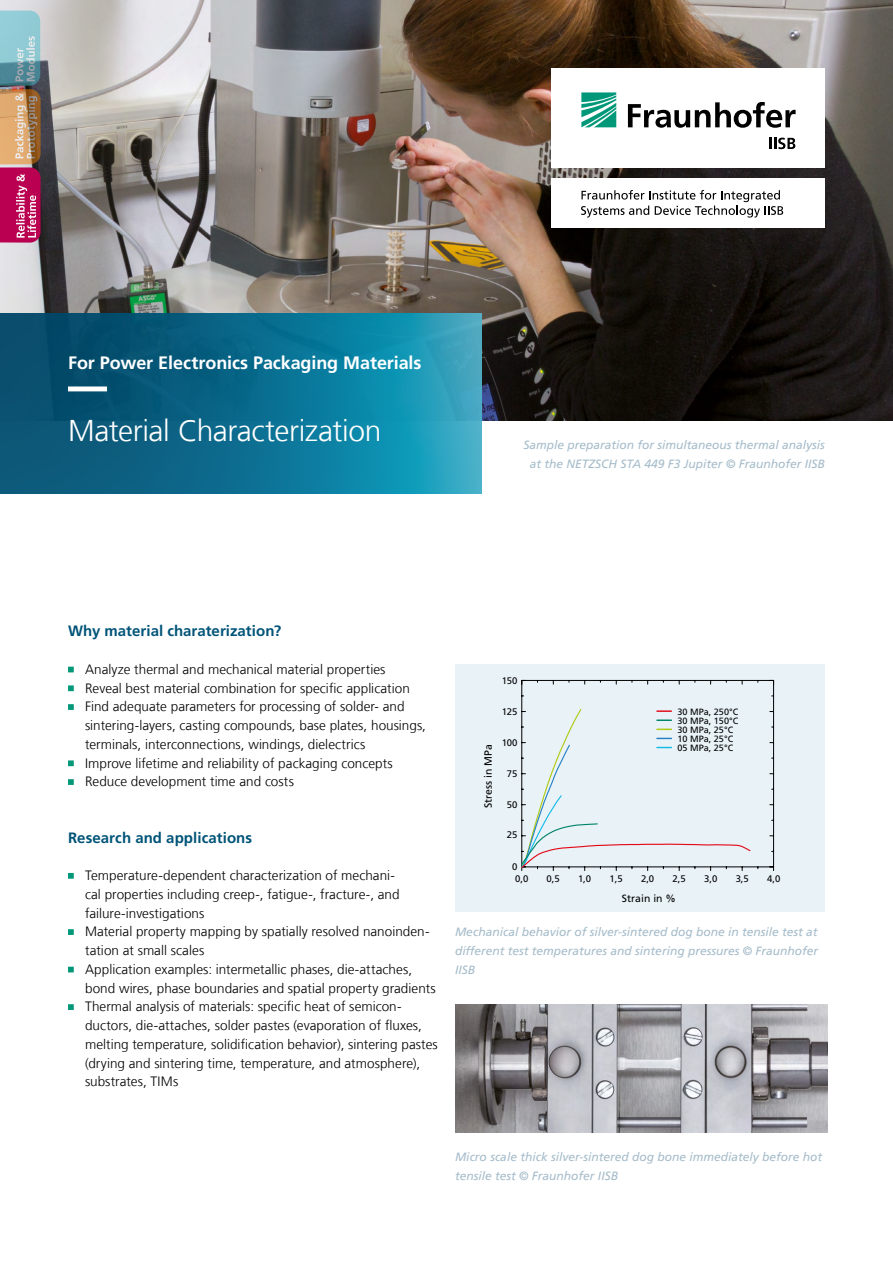
<style>
.page{position:relative;width:893px;height:1263px;background:#fff}
.page>*{position:absolute;margin:0;border:0;box-sizing:border-box;transform-origin:0 0}
.t1{font:300 30px "Frutiger LT Com";letter-spacing:-.015em;color:#fff}
.t2{font:700 18px "Frutiger LT Com";letter-spacing:-.005em;color:#fff}
.t3{font:700 15px "Frutiger LT Com";letter-spacing:.005em;color:#005478}
.t4{font:300 13.5px/18.8px "Frutiger LT Com";letter-spacing:.005em;color:#000}
.t5{font:italic 12px/18.8px "Frutiger LT Com";color:#a5bcca;text-align:center}
.t6{font:10.5px "Frutiger LT Com";color:#010202}
.t7{font:9.6px "Frutiger LT Com";color:#010202}
.t8{font:9.15px/9.1px "Frutiger LT Com";color:#010202}
</style>
<div class="page">
<img style="left:0;top:0;width:893px;height:421px">
<div style="left:455px;top:664px;width:369px;height:247px;background:#e9f2f7"></div>
<img style="left:456px;top:1005px;width:372px;height:127px">
<hr style="left:773px;top:680px;width:1px;height:187px;background:#000">
<hr style="left:521px;top:680px;width:1px;height:187px;background:#000">
<hr style="left:522px;top:680px;width:252px;height:1px;background:#000">
<hr style="left:522px;top:866px;width:252px;height:1px;background:#000">
<svg style="left:521px;top:708px;width:230px;height:162px"></svg>
<svg style="left:0;top:313px;width:481px;height:180px;background:#0f7191"></svg>
<svg style="left:68px;top:667px;width:6px;height:5px"></svg>
<svg style="left:68px;top:685px;width:6px;height:6px"></svg>
<svg style="left:68px;top:704px;width:6px;height:6px"></svg>
<svg style="left:68px;top:760px;width:6px;height:6px"></svg>
<svg style="left:68px;top:779px;width:6px;height:6px"></svg>
<svg style="left:68px;top:873px;width:6px;height:6px"></svg>
<svg style="left:68px;top:929px;width:6px;height:6px"></svg>
<svg style="left:68px;top:967px;width:6px;height:5px"></svg>
<svg style="left:68px;top:1004px;width:6px;height:6px"></svg>
<svg style="left:68px;top:386px;width:415px;height:5px;background:#2482a0"></svg>
<div style="left:552px;top:68px;width:273px;height:99px;background:#fff"></div>
<div style="left:552px;top:178px;width:273px;height:50px;background:#fff"></div>
<svg style="left:581px;top:190px;width:202px;height:28px"></svg>
<svg style="left:581px;top:92px;width:35px;height:35px"></svg>
<svg style="left:628px;top:102px;width:168px;height:26px"></svg>
<svg style="left:769px;top:138px;width:26px;height:11px"></svg>
<svg style="left:0;top:11px;width:41px;height:232px;background:#ac7a85"></svg>
<h2 class="t2" style="left:68px;top:352px;width:355px">For Power Electronics Packaging Materials</h2>
<h1 class="t1" style="left:68px;top:413px;width:315px">Material Characterization</h1>
<p class="t5" style="left:523px;top:435px;width:303px">Sample preparation for simultaneous thermal analysis at the NETZSCH STA 449 F3 Jupiter © Fraunhofer IISB</p>
<p class="t3" style="left:68px;top:622px;width:215px">Why material charaterization?</p>
<p class="t4" style="left:85px;top:660px;width:342px">Analyze thermal and mechanical material properties<br>Reveal best material combination for specific application Find adequate parameters for processing of solder- and sintering-layers, casting compounds, base plates, housings, terminals, interconnections, windings, dielectrics<br>Improve lifetime and reliability of packaging concepts Reduce development time and costs</p>
<p class="t3" style="left:68px;top:829px;width:186px">Research and applications</p>
<p class="t4" style="left:85px;top:866px;width:354px">Temperature-dependent characterization of mechani-<br>cal properties including creep-, fatigue-, fracture-, and failure-investigations<br>Material property mapping by spatially resolved nanoinden&shy;tation at small scales<br>Application examples: intermetallic phases, die-attaches, bond wires, phase boundaries and spatial property gradients Thermal analysis of materials: specific heat of semicon&shy;ductors, die-attaches, solder pastes (evaporation of fluxes, melting temperature, solidification behavior), sintering pastes (drying and sintering time, temperature, and atmosphere), substrates, TIMs</p>
<p class="t6" style="left:482px;top:808px;width:65px;rotate:-90deg">Stress in MPa</p>
<p class="t7" style="left:502px;top:675px;width:17px">150</p>
<p class="t7" style="left:502px;top:706px;width:17px">125</p>
<p class="t7" style="left:502px;top:737px;width:17px">100</p>
<p class="t7" style="left:507px;top:768px;width:12px">75</p>
<p class="t7" style="left:507px;top:799px;width:12px">50</p>
<p class="t7" style="left:507px;top:829px;width:12px">25</p>
<p class="t7" style="left:512px;top:861px;width:7px">0</p>
<p class="t8" style="left:677px;top:707px;width:62px">30 MPa, 250°C<br>30 MPa, 150°C<br>30 MPa, 25°C<br>10 MPa, 25°C<br>05 MPa, 25°C</p>
<p class="t7" style="left:515px;top:873px;width:15px">0,0</p>
<p class="t7" style="left:547px;top:873px;width:15px">0,5</p>
<p class="t7" style="left:578px;top:873px;width:15px">1,0</p>
<p class="t7" style="left:610px;top:873px;width:15px">1,5</p>
<p class="t7" style="left:641px;top:873px;width:15px">2,0</p>
<p class="t7" style="left:673px;top:873px;width:15px">2,5</p>
<p class="t7" style="left:704px;top:873px;width:15px">3,0</p>
<p class="t7" style="left:736px;top:873px;width:15px">3,5</p>
<p class="t7" style="left:767px;top:873px;width:15px">4,0</p>
<p class="t6" style="left:622px;top:892px;width:56px">Strain in %</p>
<p class="t5" style="left:455px;top:923px;width:365px;text-align:justify">Mechanical behavior of silver-sintered dog bone in tensile test at different test temperatures and sintering pressures © Fraunhofer IISB</p>
<p class="t5" style="left:455px;top:1148px;width:369px;text-align:left">Micro scale thick silver-sintered dog bone immediately before hot tensile test © Fraunhofer IISB</p>
</div>
